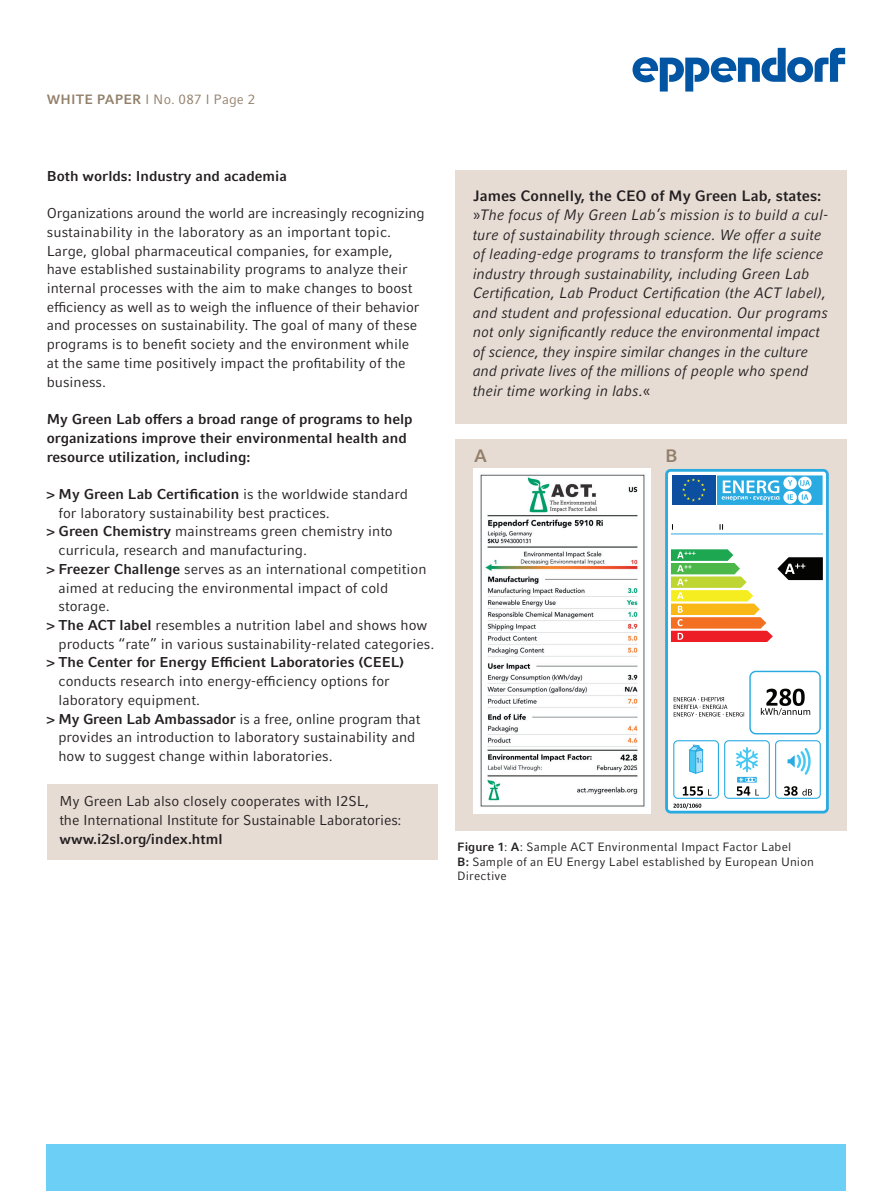
<style>
.page{position:relative;width:893px;height:1191px;background:#fff}
.page>*{position:absolute;margin:0;border:0;box-sizing:border-box;transform-origin:0 0}
.t1{font:700 18px "Compatil Factfor Eppendorf";color:#93806b}
.t2{font:italic 15px/19.5px "Compatil Factfor Eppendorf";color:#231f20}
.t3{font:14.25px/18.8px "Compatil Factfor Eppendorf";color:#231f20}
.t4{font:700 14.25px/18.8px "Compatil Factfor Eppendorf";color:#231f20}
.t5{font:13.5px "Compatil Factfor Eppendorf";letter-spacing:.01em;color:#93806b}
.t6{font:12px/14.4px "Compatil Factfor Eppendorf";letter-spacing:.01em;color:#231f20}
.s1{font-weight:700}
.s2{font-weight:400}
.s3{font-weight:700;font-style:normal}
.s4{font-family:"Compatil Textfor Eppendorf";font-style:normal}
</style>
<div class="page">
<div style="left:47px;top:1144px;width:799px;height:47px;background:#6bcff6"></div>
<svg style="left:632px;top:48px;width:213px;height:44px"></svg>
<div style="left:455px;top:170px;width:391px;height:253px;background:#e6dcd4"></div>
<div style="left:47px;top:784px;width:390px;height:75px;background:#e6dcd4"></div>
<div style="left:455px;top:439px;width:391px;height:391px;background:#e6dcd4"></div>
<div style="left:667px;top:470px;width:160px;height:342px;background:#fff;border-radius:4px"></div>
<div style="left:665px;top:469px;width:164px;height:344px;border:3px solid #29aae1;border-radius:4px"></div>
<div style="left:671px;top:475px;width:44px;height:30px;background:#0c4fa0"></div>
<svg style="left:682px;top:478px;width:24px;height:23px"></svg>
<svg style="left:717px;top:475px;width:106px;height:30px"></svg>
<svg style="left:720px;top:524px;width:3px;height:6px"></svg>
<hr style="left:671px;top:533px;width:152px;height:1px;background:#29aae1">
<svg style="left:671px;top:549px;width:152px;height:93px"></svg>
<svg style="left:674px;top:697px;width:70px;height:19px"></svg>
<svg style="left:761px;top:688px;width:49px;height:27px"></svg>
<svg style="left:673px;top:740px;width:148px;height:68px"></svg>
<div style="left:749px;top:670px;width:72px;height:64px;border:1px solid #29aae1;border-radius:6px"></div>
<img style="left:473px;top:469px;width:178px;height:344px">
<p class="t5" style="left:47px;top:91px;width:210px"><span class="s1">WHITE PAPER</span> I No. 087 I Page 2</p>
<p class="t4" style="left:47px;top:166px;width:242px">Both worlds: Industry and academia</p>
<p class="t3" style="left:47px;top:204px;width:379px">Organizations around the world are increasingly recognizing sustainability in the laboratory as an important topic.<br>Large, global pharmaceutical companies, for example, have established sustainability programs to analyze their internal processes with the aim to make changes to boost efficiency as well as to weigh the influence of their behavior and processes on sustainability. The goal of many of these programs is to benefit society and the environment while<br>at the same time positively impact the profitability of the business.</p>
<p class="t4" style="left:47px;top:410px;width:367px">My Green Lab offers a broad range of programs to help organizations improve their environmental health and resource utilization, including:</p>
<p class="t4" style="left:47px;top:485px;width:363px">&gt; My Green Lab Certification <span class="s2">is the worldwide standard</span></p>
<p class="t3" style="left:59px;top:503px;width:273px">for laboratory sustainability best practices.</p>
<p class="t3" style="left:47px;top:522px;width:347px"><span class="s1">&gt; Green Chemistry</span> mainstreams green chemistry into</p>
<p class="t3" style="left:59px;top:541px;width:250px">curricula, research and manufacturing.</p>
<p class="t3" style="left:47px;top:559px;width:381px"><span class="s1">&gt; Freezer Challenge</span> serves as an international competition</p>
<p class="t3" style="left:59px;top:578px;width:331px">aimed at reducing the environmental impact of cold</p>
<p class="t3" style="left:59px;top:597px;width:53px">storage.</p>
<p class="t3" style="left:47px;top:615px;width:382px"><span class="s1">&gt; The ACT label</span> resembles a nutrition label and shows how</p>
<p class="t3" style="left:59px;top:634px;width:377px">products “rate” in various sustainability-related categories.</p>
<p class="t4" style="left:47px;top:653px;width:359px">&gt; The Center for Energy Efficient Laboratories (CEEL)</p>
<p class="t3" style="left:59px;top:672px;width:333px">conducts research into energy-efficiency options for</p>
<p class="t3" style="left:59px;top:690px;width:143px">laboratory equipment.</p>
<p class="t3" style="left:47px;top:709px;width:375px"><span class="s1">&gt; My Green Lab Ambassador</span> is a free, online program that</p>
<p class="t3" style="left:58px;top:728px;width:359px">provides an introduction to laboratory sustainability and</p>
<p class="t3" style="left:58px;top:746px;width:276px">how to suggest change within laboratories.</p>
<p class="t3" style="left:60px;top:792px;width:344px">My Green Lab also closely cooperates with I2SL,<br>the International Institute for Sustainable Laboratories:</p>
<p class="t4" style="left:60px;top:829px;width:165px">www.i2sl.org/index.html</p>
<p class="t2" style="left:473px;top:186px;width:357px"><span class="s3">James Connelly, the CEO of My Green Lab, states: </span><span class="s4">»</span>The focus of My Green Lab’s mission is to build a cul&shy;ture of sustainability through science. We offer a suite of leading-edge programs to transform the life science industry through sustainability, including Green Lab Certification, Lab Product Certification (the ACT label), and student and professional education. Our programs not only significantly reduce the environmental impact of science, they inspire similar changes in the culture and private lives of the millions of people who spend their time working in labs.<span class="s4">«</span></p>
<p class="t1" style="left:474px;top:445px;width:14px">A</p>
<p class="t1" style="left:665px;top:445px;width:14px">B</p>
<p class="t6" style="left:457px;top:840px;width:358px"><span class="s1">Figure 1</span>: <span class="s1">A</span>: Sample ACT Environmental Impact Factor Label<br><span class="s1">B:</span> Sample of an EU Energy Label established by European Union<br>Directive</p>
</div>
